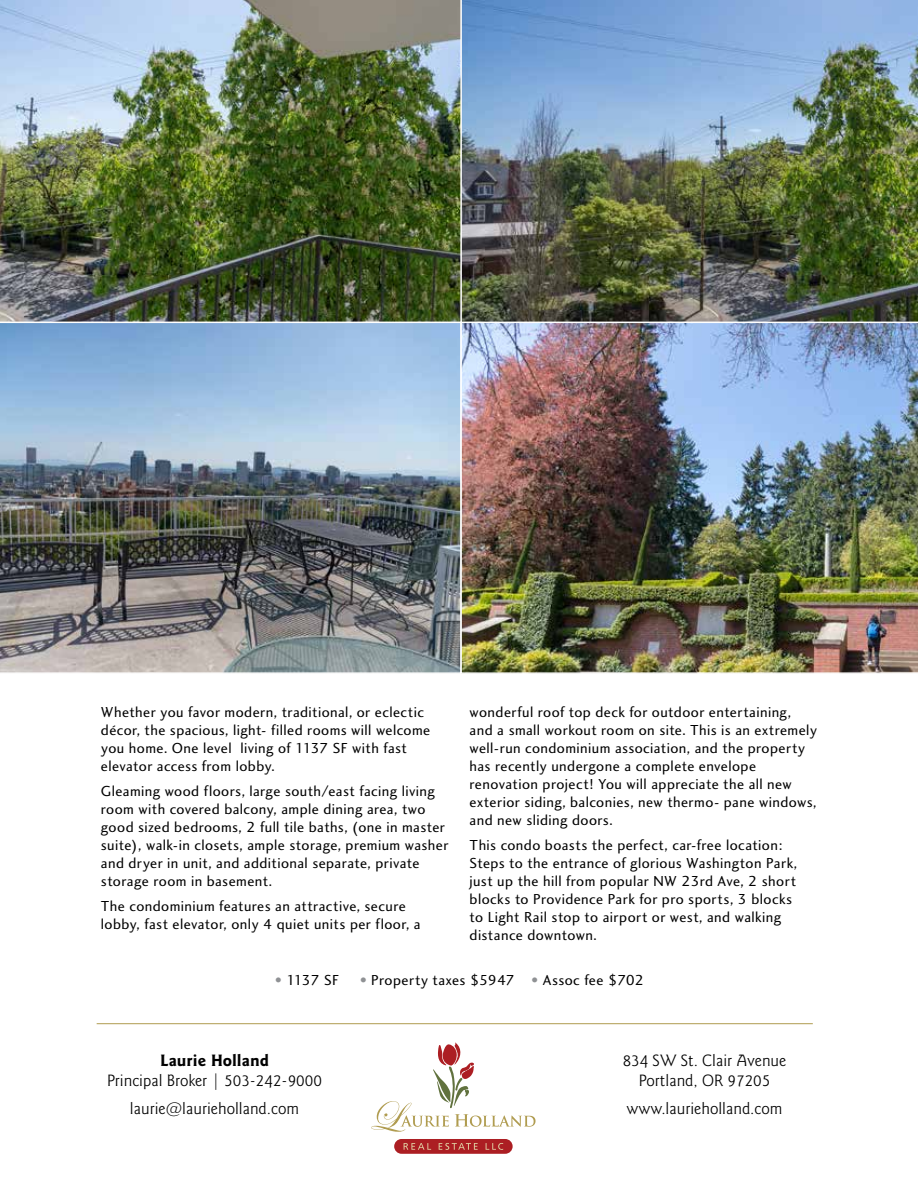
<style>
.page{position:relative;width:918px;height:1188px;background:#fff}
.page>*{position:absolute;margin:0;border:0;box-sizing:border-box;transform-origin:0 0}
.t1{font:300 16.5px/19.8px "Goudy Sans IT Cby BT";color:#000;text-align:center}
.t2{font:700 16.5px "Goudy Sans IT Cby BT";color:#000}
.t3{font:15px/18px "Charlotte Sans Book Plain";letter-spacing:.03em;color:#000}
.s1{color:#8f9194}
</style>
<div class="page">
<div style="left:394px;top:1139px;width:119px;height:15px;background:#ac1e23;border-radius:7px"></div>
<svg style="left:404px;top:1143px;width:27px;height:7px"></svg>
<svg style="left:439px;top:1143px;width:39px;height:7px"></svg>
<svg style="left:486px;top:1143px;width:17px;height:7px"></svg>
<svg style="left:371px;top:1042px;width:165px;height:90px"></svg>
<hr style="left:97px;top:1023px;width:716px;height:1px;background:#b09c50">
<img style="left:0;top:0;width:460px;height:322px">
<img style="left:460px;top:0;width:458px;height:322px">
<img style="left:0;top:323px;width:460px;height:350px">
<img style="left:460px;top:323px;width:458px;height:351px">
<p class="t3" style="left:101px;top:703px;width:331px">Whether you favor modern, traditional, or eclectic décor, the spacious, light- filled rooms will welcome you home. One level living of 1137 SF with fast elevator access from lobby.</p>
<p class="t3" style="left:101px;top:782px;width:349px">Gleaming wood floors, large south/east facing living room with covered balcony, ample dining area, two good sized bedrooms, 2 full tile baths, (one in master suite), walk-in closets, ample storage, premium washer and dryer in unit, and additional separate, private storage room in basement.</p>
<p class="t3" style="left:101px;top:897px;width:321px">The condominium features an attractive, secure lobby, fast elevator, only 4 quiet units per floor, a</p>
<p class="t3" style="left:470px;top:703px;width:349px">wonderful roof top deck for outdoor entertaining, and a small workout room on site. This is an extremely well-run condominium association, and the property has recently undergone a complete envelope renovation project! You will appreciate the all new exterior siding, balconies, new thermo- pane windows, and new sliding doors.</p>
<p class="t3" style="left:470px;top:836px;width:329px">This condo boasts the perfect, car-free location:<br>Steps to the entrance of glorious Washington Park, just up the hill from popular NW 23rd Ave, 2 short blocks to Providence Park for pro sports, 3 blocks to Light Rail stop to airport or west, and walking distance downtown.</p>
<p class="t3" style="left:275px;top:970px;width:65px"><span class="s1">•</span> 1137 SF</p>
<p class="t3" style="left:360px;top:970px;width:285px"><span class="s1">•</span> Property taxes $5947 <span class="s1">•</span> Assoc fee $702</p>
<p class="t2" style="left:160px;top:1050px;width:110px">Laurie Holland</p>
<p class="t1" style="left:107px;top:1067px;width:216px;line-height:28.3px">Principal Broker | 503-242-9000 laurie@laurieholland.com</p>
<p class="t1" style="left:623px;top:1051px;width:165px">834 SW St. Clair Avenue<br>Portland, OR 97205</p>
<p class="t1" style="left:627px;top:1099px;width:157px">www.laurieholland.com</p>
</div>
